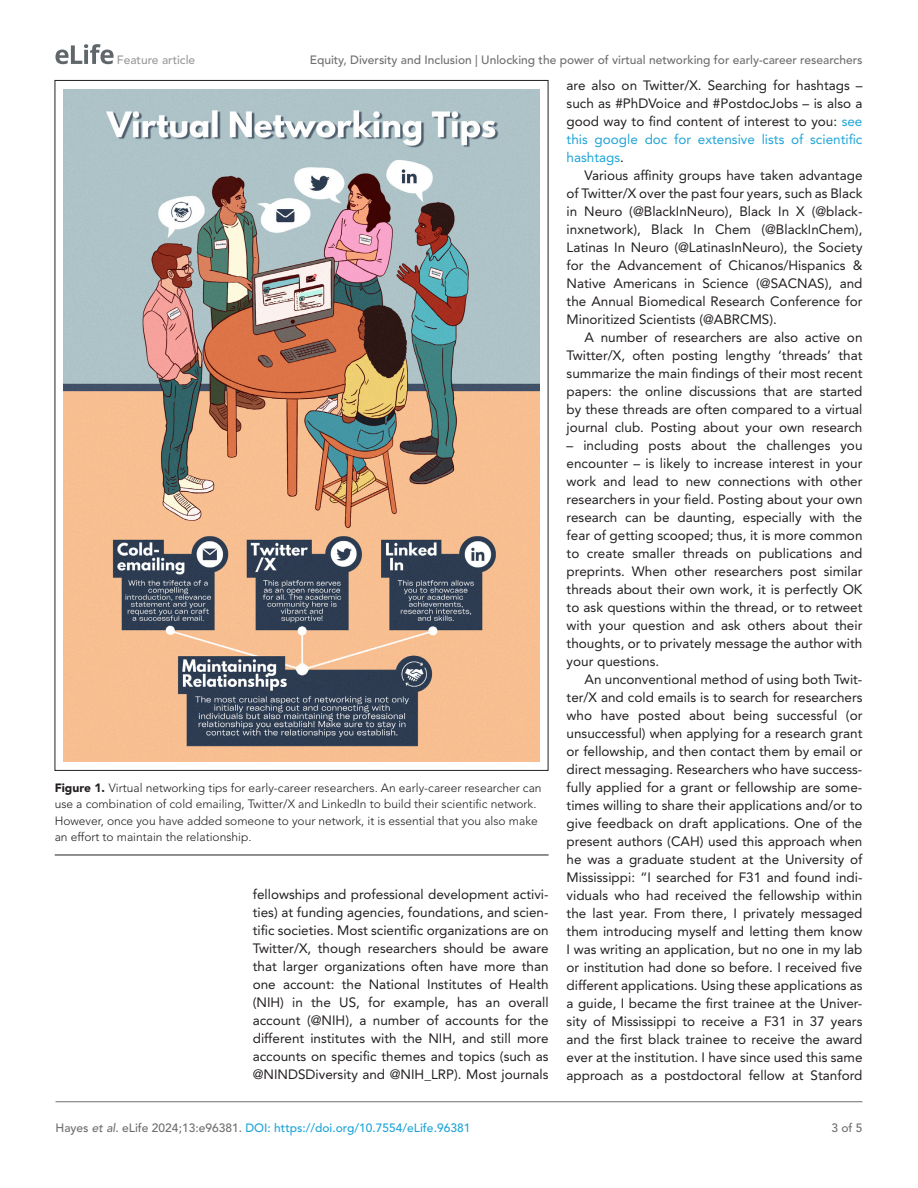
<style>
.page{position:relative;width:918px;height:1188px;background:#fff}
.page>*{position:absolute;margin:0;border:0;box-sizing:border-box;transform-origin:0 0}
.t1{font:13.5px/18px "Avenir LT Std";color:#231f20;text-align:justify}
.t2{font:300 12px/16.5px "Avenir LT Std";color:#231f20}
.t3{font:500 12px "Avenir LT Std";color:#6e6e70}
.t4{font:500 12px "Avenir LT Std";color:#1ea4d7}
.t5{font:500 12px "Avenir LT Std";color:#9a9a9a}
.s1{font-weight:900}
.s2{color:#1ea4d7}
.s3{color:#6e6e70}
.s4{font-style:italic;color:#6e6e70}
</style>
<div class="page">
<svg style="left:55px;top:44px;width:59px;height:20px"></svg>
<hr style="left:56px;top:1101px;width:806px;height:1px;background:#6e6e70">
<hr style="left:55px;top:855px;width:494px;height:1px;background:#231f20">
<img style="left:64px;top:89px;width:475px;height:672px">
<p class="t5" style="left:117px;top:53px;width:80px">Feature article</p>
<p class="t3" style="left:310px;top:53px;width:554px">Equity, Diversity and Inclusion | Unlocking the power of virtual networking for early-career researchers</p>
<p class="t2" style="left:55px;top:779px;width:488px"><span class="s1">Figure 1.</span> Virtual networking tips for early-career researchers. An early-career researcher can use a combination of cold emailing, Twitter/X and LinkedIn to build their scientific network.<br>However, once you have added someone to your network, it is essential that you also make an effort to maintain the relationship.</p>
<p class="t1" style="left:253px;top:886px;width:297px">fellowships and professional development activi&shy;ties) at funding agencies, foundations, and scien&shy;tific societies. Most scientific organizations are on Twitter/X, though researchers should be aware that larger organizations often have more than one account: the National Institutes of Health (NIH) in the US, for example, has an overall account (@NIH), a number of accounts for the different institutes with the NIH, and still more accounts on specific themes and topics (such as @NINDSDiversity and @NIH_LRP). Most journals</p>
<p class="t1" style="left:567px;top:77px;width:297px">are also on Twitter/X. Searching for hashtags – such as #PhDVoice and #PostdocJobs – is also a good way to find content of interest to you: <span class="s2">see this google doc for extensive lists of scientific hashtags</span>.</p>
<p class="t1" style="left:567px;top:167px;width:297px;text-indent:18px">Various affinity groups have taken advantage of Twitter/X over the past four years, such as Black in Neuro (@BlackInNeuro), Black In X (@black&shy;inxnetwork), Black In Chem (@BlackInChem), Latinas In Neuro (@LatinasInNeuro), the Society for the Advancement of Chicanos/Hispanics &amp; Native Americans in Science (@SACNAS), and the Annual Biomedical Research Conference for Minoritized Scientists (@ABRCMS).</p>
<p class="t1" style="left:567px;top:329px;width:297px;text-indent:18px">A number of researchers are also active on Twitter/X, often posting lengthy ‘threads’ that summarize the main findings of their most recent papers: the online discussions that are started by these threads are often compared to a virtual journal club. Posting about your own research</p>
<p class="t1" style="left:567px;top:437px;width:297px">– including posts about the challenges you encounter – is likely to increase interest in your work and lead to new connections with other researchers in your field. Posting about your own research can be daunting, especially with the fear of getting scooped; thus, it is more common to create smaller threads on publications and preprints. When other researchers post similar threads about their own work, it is perfectly OK to ask questions within the thread, or to retweet with your question and ask others about their thoughts, or to privately message the author with your questions.</p>
<p class="t1" style="left:567px;top:671px;width:297px;text-indent:18px">An unconventional method of using both Twit&shy;ter/X and cold emails is to search for researchers who have posted about being successful (or unsuccessful) when applying for a research grant or fellowship, and then contact them by email or direct messaging. Researchers who have success&shy;fully applied for a grant or fellowship are some&shy;times willing to share their applications and/or to give feedback on draft applications. One of the present authors (CAH) used this approach when he was a graduate student at the University of Mississippi: “I searched for F31 and found indi&shy;viduals who had received the fellowship within the last year. From there, I privately messaged them introducing myself and letting them know I was writing an application, but no one in my lab or institution had done so before. I received five different applications. Using these applications as a guide, I became the first trainee at the Univer&shy;sity of Mississippi to receive a F31 in 37 years and the first black trainee to receive the award ever at the institution. I have since used this same approach as a postdoctoral fellow at Stanford</p>
<p class="t4" style="left:56px;top:1121px;width:416px"><span class="s3">Hayes</span> <span class="s4">et al</span><span class="s3">. eLife 2024;13:e96381.</span> DOI: https://doi.org/10.7554/eLife.96381</p>
<p class="t3" style="left:831px;top:1121px;width:33px">3 of 5</p>
</div>
